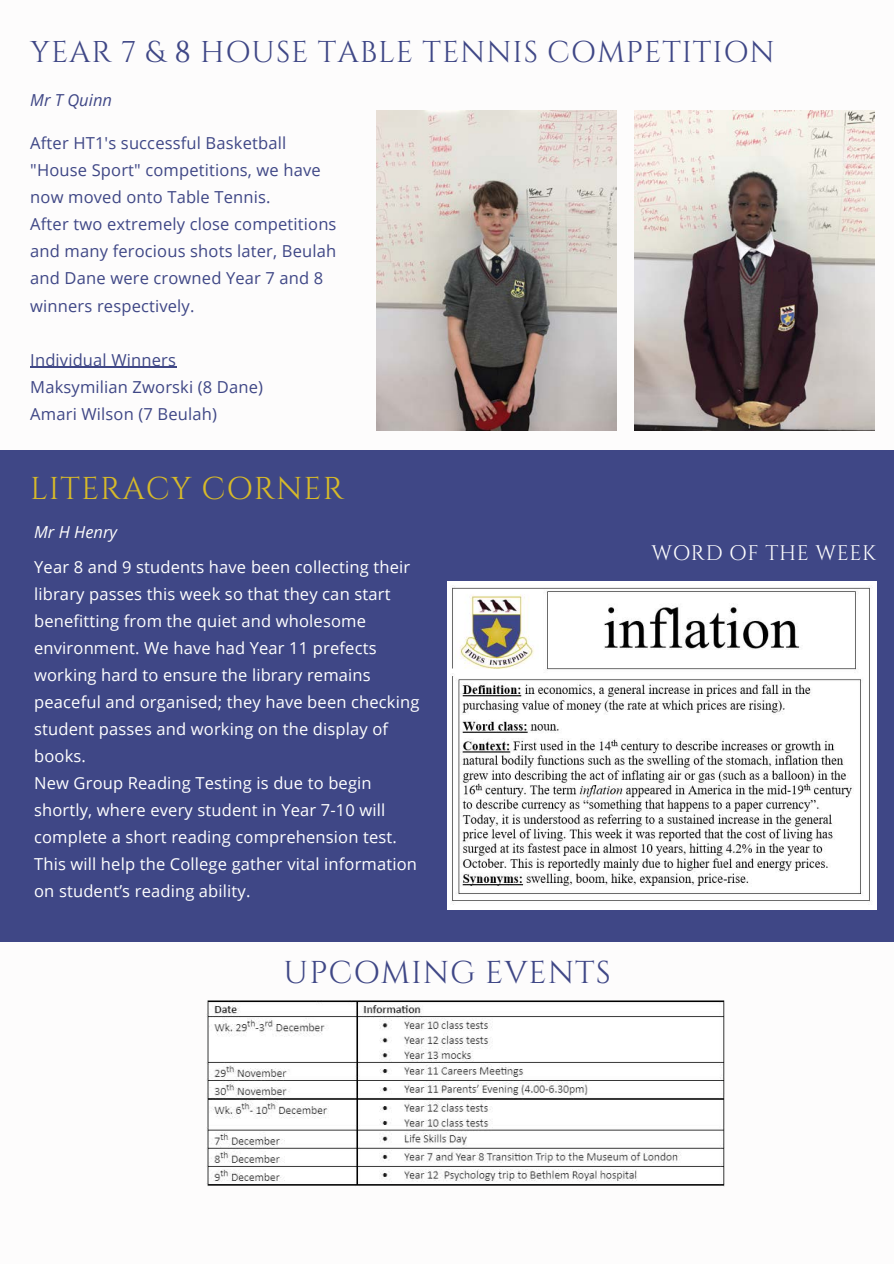
<style>
.page{position:relative;width:894px;height:1264px;background:#fff}
.page>*{position:absolute;margin:0;border:0;box-sizing:border-box;transform-origin:0 0}
.t1{font:31.5px "Cinzel";letter-spacing:.03em;color:#d7ba29}
.t2{font:31.5px "Cinzel";letter-spacing:.03em;color:#3f4786}
.t3{font:30px "Cinzel";letter-spacing:.03em;color:#3f4786}
.t4{font:21px "Cinzel";letter-spacing:.03em;color:#fff}
.t5{font:16.5px/27px "Open Sans";letter-spacing:.01em;color:#fff}
.t6{font:16.5px/27px "Open Sans";letter-spacing:.01em;color:#3f4786}
.t7{font:italic 16.5px "Open Sans";color:#fdfcfc}
.t8{font:italic 16.5px "Open Sans";color:#3f4786}
</style>
<div class="page">
<div style="left:0;top:0;width:893px;height:1263px;background:#3f4786"></div>
<div style="left:0;top:941px;width:893px;height:322px;background:#fdfcfc"></div>
<img style="left:447px;top:581px;width:429px;height:328px">
<div style="left:0;top:0;width:893px;height:449px;background:#fdfcfc"></div>
<img style="left:376px;top:111px;width:240px;height:319px">
<img style="left:634px;top:111px;width:240px;height:319px">
<img style="left:207px;top:1000px;width:517px;height:186px">
<hr style="left:30px;top:367px;width:146px;height:1px;background:#3f4786">
<p class="t3" style="left:30px;top:33px;width:745px">YEAR 7 &amp; 8 HOUSE TABLE TENNIS COMPETITION</p>
<p class="t8" style="left:30px;top:88px;width:83px">Mr T Quinn</p>
<p class="t6" style="left:30px;top:129px;width:292px">After HT1's successful Basketball "House Sport" competitions, we have now moved onto Table Tennis.</p>
<p class="t6" style="left:30px;top:210px;width:307px">After two extremely close competitions and many ferocious shots later, Beulah and Dane were crowned Year 7 and 8 winners respectively.</p>
<p class="t6" style="left:30px;top:345px;width:147px">Individual Winners</p>
<p class="t6" style="left:30px;top:373px;width:234px">Maksymilian Zworski (8 Dane)</p>
<p class="t6" style="left:30px;top:400px;width:188px">Amari Wilson (7 Beulah)</p>
<p class="t1" style="left:30px;top:469px;width:315px">LITERACY CORNER</p>
<p class="t7" style="left:34px;top:520px;width:85px">Mr H Henry</p>
<p class="t5" style="left:34px;top:553px;width:386px">Year 8 and 9 students have been collecting their library passes this week so that they can start benefitting from the quiet and wholesome environment. We have had Year 11 prefects working hard to ensure the library remains peaceful and organised; they have been checking student passes and working on the display of books.</p>
<p class="t5" style="left:34px;top:769px;width:384px">New Group Reading Testing is due to begin shortly, where every student in Year 7-10 will complete a short reading comprehension test.<br>This will help the College gather vital information on student’s reading ability.</p>
<p class="t2" style="left:283px;top:951px;width:328px">UPCOMING EVENTS</p>
<p class="t4" style="left:651px;top:539px;width:226px">WORD OF THE WEEK</p>
</div>
